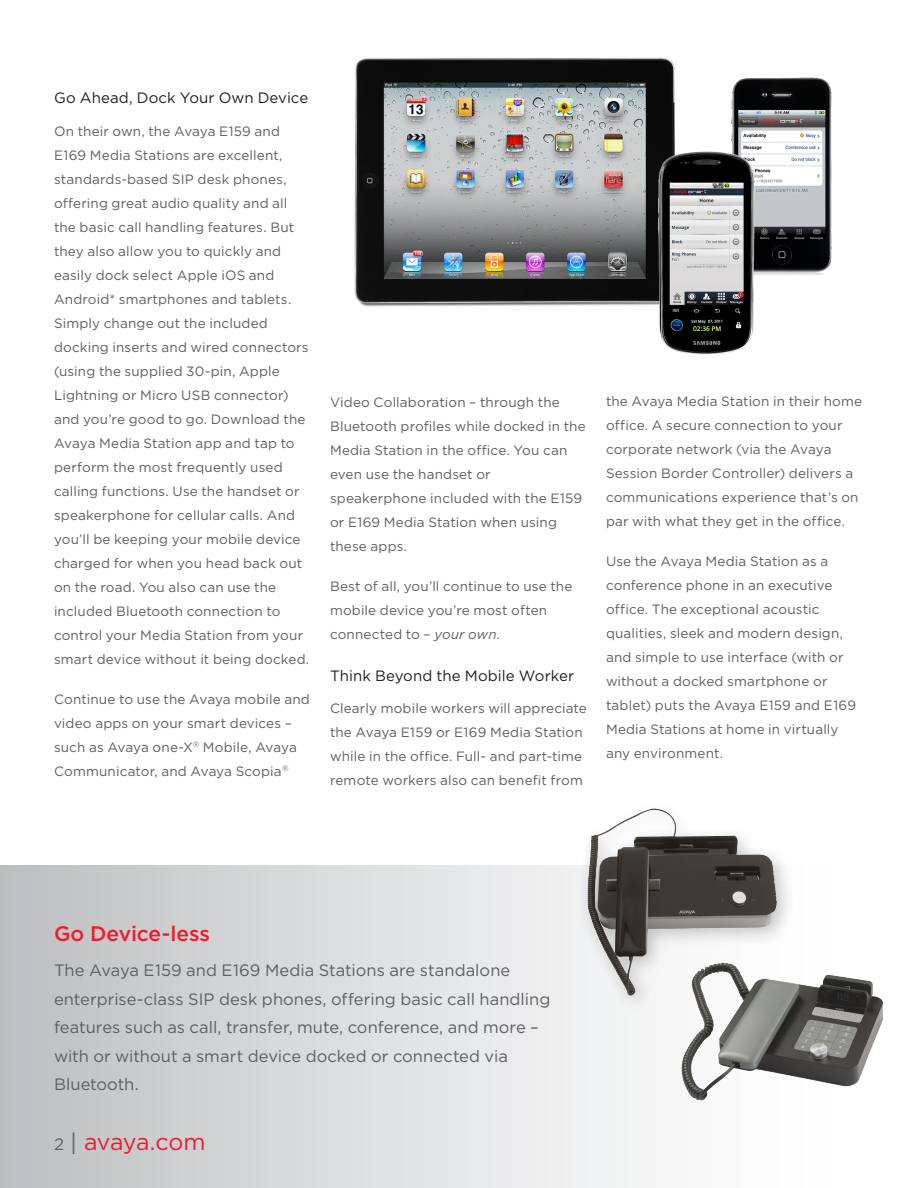
<style>
.page{position:relative;width:918px;height:1188px;background:#fff}
.page>*{position:absolute;margin:0;border:0;box-sizing:border-box;transform-origin:0 0}
.t1{font:23.25px "Gotham";letter-spacing:-.015em;color:#ee1b2c}
.General_callout{font:500 21px "Gotham";letter-spacing:-.005em;color:#ee1b2c}
.General_callout-2{font:16.5px/28.5px "Gotham";color:#5f5f62}
.Body_Subhead{font:15px "Gotham";letter-spacing:.005em;color:#231f20}
.Body_copy{font:13.5px/24px "Gotham";letter-spacing:.01em;color:#5f5f62}
.s1{font-style:italic}
.s2{font-size:16.5px;color:#5f5f62}
.s3{color:#5f5f62}
</style>
<div class="page">
<div style="left:0;top:865px;width:864px;height:322px;background:linear-gradient(to right,#c0c1c4,#fff)"></div>
<img style="left:354px;top:57px;width:362px;height:250px">
<img style="left:731px;top:77px;width:100px;height:198px">
<img style="left:659px;top:152px;width:96px;height:202px">
<div style="left:577px;top:798px;width:219px;height:216px;background:#231f20;opacity:.25"></div>
<img style="left:587px;top:808px;width:177px;height:188px">
<img style="left:670px;top:947px;width:213px;height:166px">
<p class="Body_Subhead" style="left:54px;top:89px;width:256px">Go Ahead, Dock Your Own Device</p>
<p class="Body_copy" style="left:54px;top:119px;width:257px">On their own, the Avaya E159 and E169 Media Stations are excellent, standards-based SIP desk phones, offering great audio quality and all the basic call handling features. But they also allow you to quickly and easily dock select Apple iOS and Android* smartphones and tablets.<br>Simply change out the included docking inserts and wired connectors (using the supplied 30-pin, Apple Lightning or Micro USB connector) and you’re good to go. Download the Avaya Media Station app and tap to perform the most frequently used calling functions. Use the handset or speakerphone for cellular calls. And you’ll be keeping your mobile device charged for when you head back out on the road. You also can use the included Bluetooth connection to control your Media Station from your smart device without it being docked.</p>
<p class="Body_copy" style="left:54px;top:687px;width:257px">Continue to use the Avaya mobile and video apps on your smart devices – such as Avaya one-X<sup>®</sup> Mobile, Avaya Communicator, and Avaya Scopia<sup>®</sup></p>
<p class="Body_copy" style="left:330px;top:390px;width:257px">Video Collaboration – through the<br>Bluetooth profiles while docked in the<br>Media Station in the office. You can even use the handset or speakerphone included with the E159 or E169 Media Station when using these apps.</p>
<p class="Body_copy" style="left:330px;top:574px;width:244px">Best of all, you’ll continue to use the mobile device you’re most often connected to – <span class="s1">your own</span>.</p>
<p class="Body_Subhead" style="left:330px;top:667px;width:246px">Think Beyond the Mobile Worker</p>
<p class="Body_copy" style="left:330px;top:696px;width:258px">Clearly mobile workers will appreciate the Avaya E159 or E169 Media Station while in the office. Full- and part-time remote workers also can benefit from</p>
<p class="Body_copy" style="left:606px;top:389px;width:258px">the Avaya Media Station in their home office. A secure connection to your corporate network (via the Avaya Session Border Controller) delivers a communications experience that’s on par with what they get in the office.</p>
<p class="Body_copy" style="left:606px;top:549px;width:252px">Use the Avaya Media Station as a conference phone in an executive office. The exceptional acoustic qualities, sleek and modern design, and simple to use interface (with or without a docked smartphone or tablet) puts the Avaya E159 and E169<br>Media Stations at home in virtually any environment.</p>
<p class="General_callout" style="left:54px;top:922px;width:158px">Go Device-less</p>
<p class="General_callout-2" style="left:54px;top:956px;width:498px">The Avaya E159 and E169 Media Stations are standalone enterprise-class SIP desk phones, offering basic call handling features such as call, transfer, mute, conference, and more – with or without a smart device docked or connected via Bluetooth.</p>
<h1 class="t1" style="left:54px;top:1129px;width:153px"><span class="s2">2</span> <span class="s3">|</span> avaya.com</h1>
</div>
